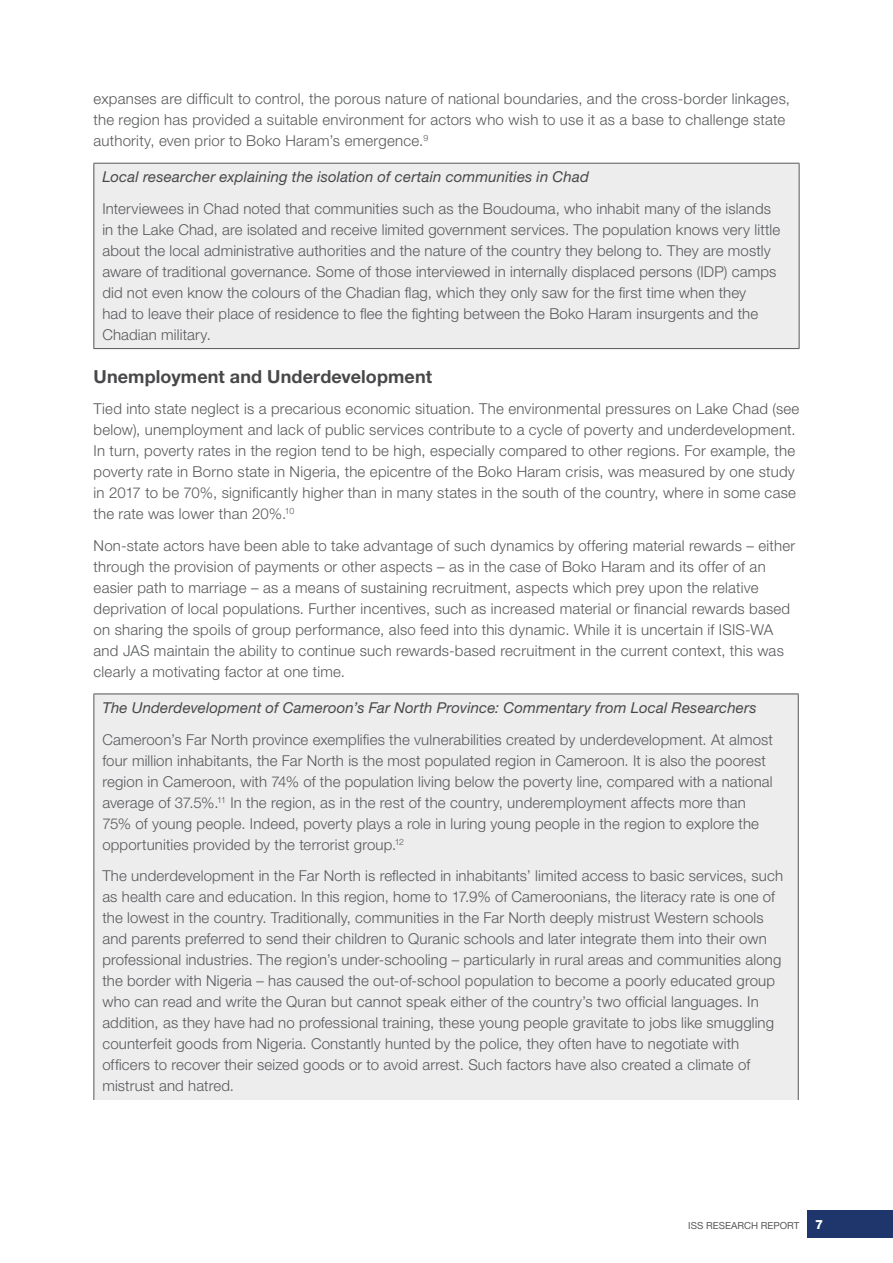
<style>
.page{position:relative;width:893px;height:1263px;background:#fff}
.page>*{position:absolute;margin:0;border:0;box-sizing:border-box;transform-origin:0 0}
.t1{font:700 18px "Helvetica Neue LT Std";letter-spacing:.005em;color:#48484a}
.t2{font:300 15px/21px "Helvetica Neue LT Std";letter-spacing:.01em;color:#58595b}
.t3{font:italic 15px "Helvetica Neue LT Std";letter-spacing:.01em;color:#48484a}
.t4{font:9.75px "Helvetica Neue LT Std";color:#58595b}
.s1{font-weight:800;font-size:12.75px;color:#fff}
</style>
<div class="page">
<div style="left:808px;top:1210px;width:85px;height:27px;background:#1e366b"></div>
<div style="left:94px;top:163px;width:705px;height:186px;background:#ededee"></div>
<hr style="left:94px;top:163px;width:705px;height:1px;background:#58595b">
<hr style="left:94px;top:163px;width:1px;height:185px;background:#58595b">
<hr style="left:799px;top:163px;width:1px;height:185px;background:#58595b">
<hr style="left:94px;top:348px;width:705px;height:1px;background:#58595b">
<div style="left:94px;top:694px;width:704px;height:406px;background:#ededee"></div>
<hr style="left:94px;top:694px;width:704px;height:1px;background:#58595b">
<hr style="left:94px;top:694px;width:1px;height:406px;background:#58595b">
<hr style="left:798px;top:694px;width:1px;height:406px;background:#58595b">
<p class="t2" style="left:94px;top:88px;width:698px">expanses are difficult to control, the porous nature of national boundaries, and the cross-border linkages, the region has provided a suitable environment for actors who wish to use it as a base to challenge state authority, even prior to Boko Haram’s emergence.<sup>9</sup></p>
<p class="t3" style="left:102px;top:168px;width:488px">Local researcher explaining the isolation of certain communities in Chad</p>
<p class="t2" style="left:102px;top:198px;width:679px">Interviewees in Chad noted that communities such as the Boudouma, who inhabit many of the islands in the Lake Chad, are isolated and receive limited government services. The population knows very little about the local administrative authorities and the nature of the country they belong to. They are mostly aware of traditional governance. Some of those interviewed in internally displaced persons (IDP) camps did not even know the colours of the Chadian flag, which they only saw for the first time when they<br>had to leave their place of residence to flee the fighting between the Boko Haram insurgents and the Chadian military.</p>
<p class="t1" style="left:94px;top:365px;width:340px">Unemployment and Underdevelopment</p>
<p class="t2" style="left:94px;top:398px;width:707px">Tied into state neglect is a precarious economic situation. The environmental pressures on Lake Chad (see below), unemployment and lack of public services contribute to a cycle of poverty and underdevelopment.<br>In turn, poverty rates in the region tend to be high, especially compared to other regions. For example, the poverty rate in Borno state in Nigeria, the epicentre of the Boko Haram crisis, was measured by one study in 2017 to be 70%, significantly higher than in many states in the south of the country, where in some case the rate was lower than 20%.<sup>10</sup></p>
<p class="t2" style="left:94px;top:535px;width:703px">Non-state actors have been able to take advantage of such dynamics by offering material rewards – either through the provision of payments or other aspects – as in the case of Boko Haram and its offer of an easier path to marriage – as a means of sustaining recruitment, aspects which prey upon the relative deprivation of local populations. Further incentives, such as increased material or financial rewards based on sharing the spoils of group performance, also feed into this dynamic. While it is uncertain if ISIS-WA and JAS maintain the ability to continue such rewards-based recruitment in the current context, this was clearly a motivating factor at one time.</p>
<p class="t3" style="left:102px;top:699px;width:656px">The Underdevelopment of Cameroon’s Far North Province: Commentary from Local Researchers</p>
<p class="t2" style="left:102px;top:729px;width:672px">Cameroon’s Far North province exemplifies the vulnerabilities created by underdevelopment. At almost four million inhabitants, the Far North is the most populated region in Cameroon. It is also the poorest region in Cameroon, with 74% of the population living below the poverty line, compared with a national average of 37.5%.<sup>11</sup> In the region, as in the rest of the country, underemployment affects more than 75% of young people. Indeed, poverty plays a role in luring young people in the region to explore the opportunities provided by the terrorist group.<sup>12</sup></p>
<p class="t2" style="left:102px;top:865px;width:682px">The underdevelopment in the Far North is reflected in inhabitants’ limited access to basic services, such as health care and education. In this region, home to 17.9% of Cameroonians, the literacy rate is one of the lowest in the country. Traditionally, communities in the Far North deeply mistrust Western schools and parents preferred to send their children to Quranic schools and later integrate them into their own professional industries. The region’s under-schooling – particularly in rural areas and communities along the border with Nigeria – has caused the out-of-school population to become a poorly educated group who can read and write the Quran but cannot speak either of the country’s two official languages. In addition, as they have had no professional training, these young people gravitate to jobs like smuggling counterfeit goods from Nigeria. Constantly hunted by the police, they often have to negotiate with officers to recover their seized goods or to avoid arrest. Such factors have also created a climate of mistrust and hatred.</p>
<p class="t4" style="left:688px;top:1220px;width:136px">ISS RESEARCH REPORT <span class="s1">7</span></p>
</div>
